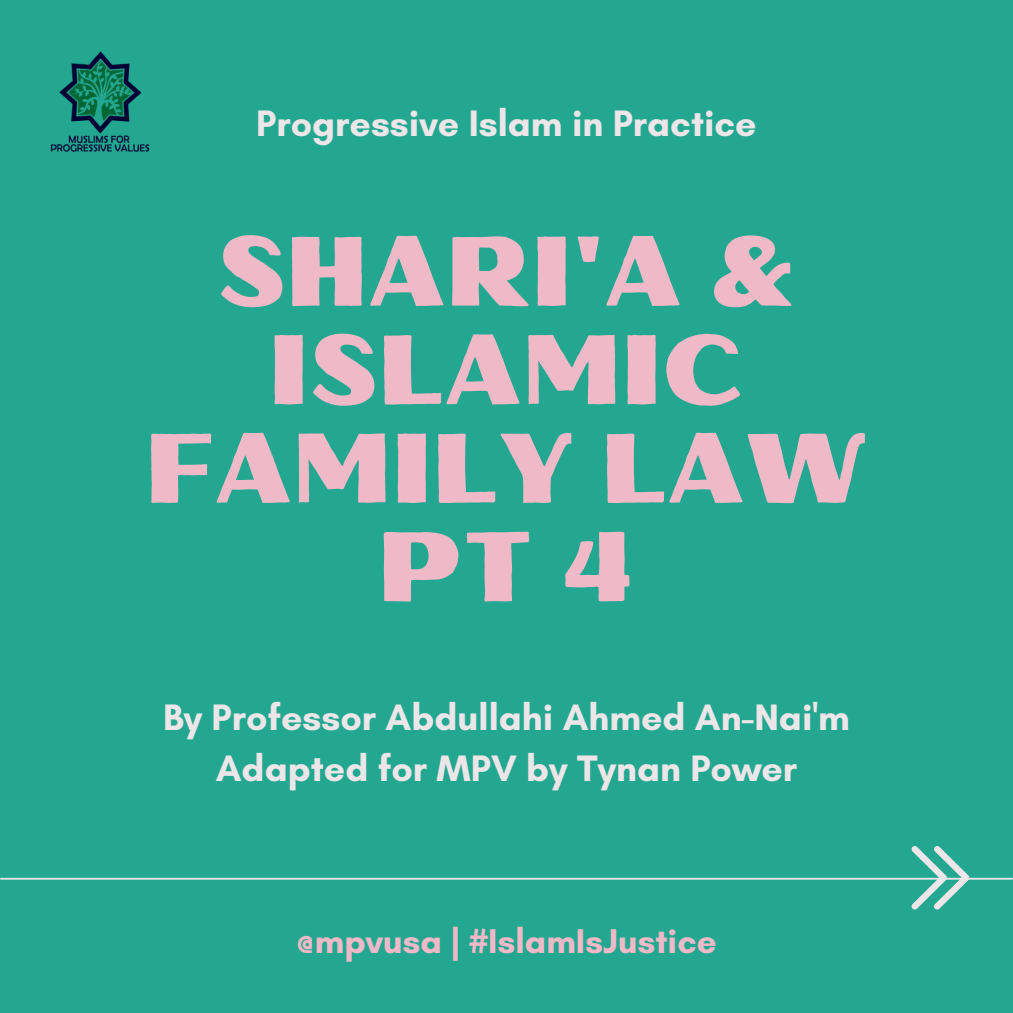
<style>
.page{position:relative;width:1013px;height:1013px;background:#fff}
.page>*{position:absolute;margin:0;border:0;box-sizing:border-box;transform-origin:0 0}
.t1{font:98.75px/98.5px "Oilvare Base";color:#efb9c7;text-align:center}
.t2{font:700 37.5px "Glacial Indifference";color:#ece6e8}
.t3{font:700 35px "Glacial Indifference";color:#efb9c7}
</style>
<div class="page">
<div style="left:0;top:0;width:1012px;height:1012px;background:#24a790"></div>
<hr style="left:1px;top:877px;width:1011px;height:2px;background:#ece6e8">
<svg style="left:911px;top:846px;width:58px;height:63px"></svg>
<img style="left:50px;top:51px;width:100px;height:101px">
<p class="t2" style="left:256px;top:100px;width:502px">Progressive Islam in Practice</p>
<p class="t1" style="left:145px;top:222px;width:724px">SHARI'A &amp;<br>ISLAMIC<br>FAMILY LAW</p>
<p class="t1" style="left:378px;top:518px;width:259px">PT 4</p>
<p class="t2" style="left:163px;top:694px;width:688px">By Professor Abdullahi Ahmed An-Nai'm</p>
<p class="t2" style="left:216px;top:745px;width:583px">Adapted for MPV by Tynan Power</p>
<p class="t3" style="left:296px;top:919px;width:422px">@mpvusa | #IslamIsJustice</p>
</div>
